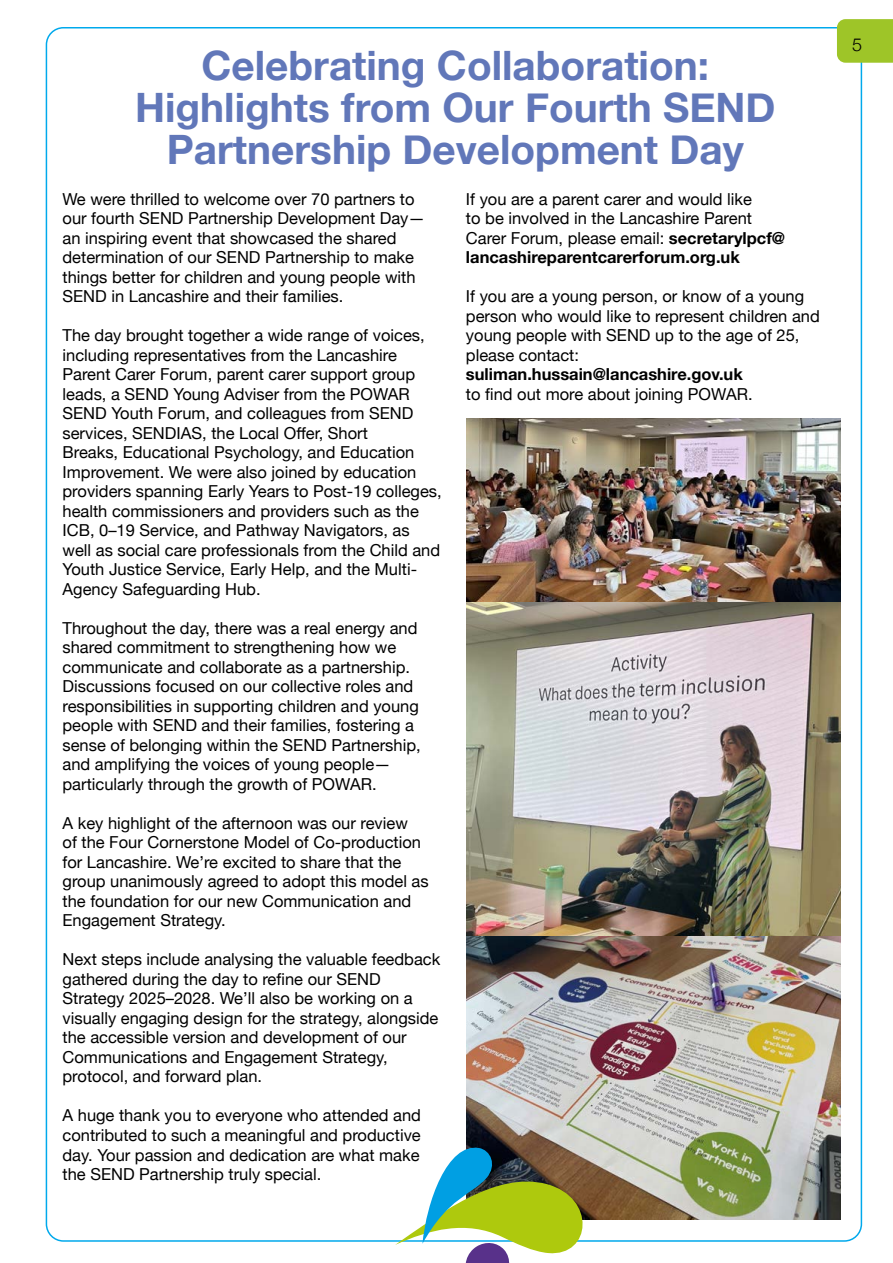
<style>
.page{position:relative;width:893px;height:1263px;background:#fff}
.page>*{position:absolute;margin:0;border:0;box-sizing:border-box;transform-origin:0 0}
.t1{font:700 40.5px/42px "Helvetica Neue";color:#6177b9;text-align:center}
.t2{font:300 18px "Helvetica Neue";color:#000}
.t3{font:16.5px/19.5px "Helvetica Neue";color:#000}
.t4{font:700 16.5px "Helvetica Neue";color:#000}
.s1{font-weight:700}
</style>
<div class="page">
<div style="left:837px;top:19px;width:56px;height:44px;background:#9ec528"></div>
<img style="left:466px;top:418px;width:375px;height:518px">
<img style="left:466px;top:936px;width:375px;height:283px">
<svg style="left:388px;top:1127px;width:208px;height:136px"></svg>
<h1 class="t1" style="left:135px;top:46px;width:642px">Celebrating Collaboration:<br>Highlights from Our Fourth SEND<br>Partnership Development Day</h1>
<p class="t3" style="left:63px;top:190px;width:364px">We were thrilled to welcome over 70 partners to our fourth SEND Partnership Development Day— an inspiring event that showcased the shared determination of our SEND Partnership to make things better for children and young people with SEND in Lancashire and their families.</p>
<p class="t3" style="left:63px;top:327px;width:381px">The day brought together a wide range of voices, including representatives from the Lancashire Parent Carer Forum, parent carer support group leads, a SEND Young Adviser from the POWAR SEND Youth Forum, and colleagues from SEND services, SENDIAS, the Local Offer, Short<br>Breaks, Educational Psychology, and Education Improvement. We were also joined by education providers spanning Early Years to Post-19 colleges, health commissioners and providers such as the ICB, 0–19 Service, and Pathway Navigators, as well as social care professionals from the Child and Youth Justice Service, Early Help, and the Multi-Agency Safeguarding Hub.</p>
<p class="t3" style="left:63px;top:619px;width:360px">Throughout the day, there was a real energy and shared commitment to strengthening how we communicate and collaborate as a partnership.<br>Discussions focused on our collective roles and responsibilities in supporting children and young people with SEND and their families, fostering a sense of belonging within the SEND Partnership, and amplifying the voices of young people— particularly through the growth of POWAR.</p>
<p class="t3" style="left:63px;top:814px;width:368px">A key highlight of the afternoon was our review<br>of the Four Cornerstone Model of Co-production for Lancashire. We’re excited to share that the group unanimously agreed to adopt this model as the foundation for our new Communication and Engagement Strategy.</p>
<p class="t3" style="left:63px;top:951px;width:379px">Next steps include analysing the valuable feedback gathered during the day to refine our SEND Strategy 2025–2028. We’ll also be working on a visually engaging design for the strategy, alongside the accessible version and development of our Communications and Engagement Strategy, protocol, and forward plan.</p>
<p class="t3" style="left:63px;top:1107px;width:360px;text-align:justify">A huge thank you to everyone who attended and contributed to such a meaningful and productive day. Your passion and dedication are what make the SEND Partnership truly special.</p>
<p class="t3" style="left:466px;top:190px;width:321px">If you are a parent carer and would like<br>to be involved in the Lancashire Parent Carer Forum, please email: <span class="s1">secretarylpcf@ lancashireparentcarerforum.org.uk</span></p>
<p class="t3" style="left:466px;top:288px;width:355px">If you are a young person, or know of a young person who would like to represent children and young people with SEND up to the age of 25, please contact:</p>
<p class="t4" style="left:466px;top:362px;width:278px">suliman.hussain@lancashire.gov.uk</p>
<p class="t3" style="left:466px;top:385px;width:288px">to find out more about joining POWAR.</p>
<p class="t2" style="left:852px;top:30px;width:12px">5</p>
</div>
